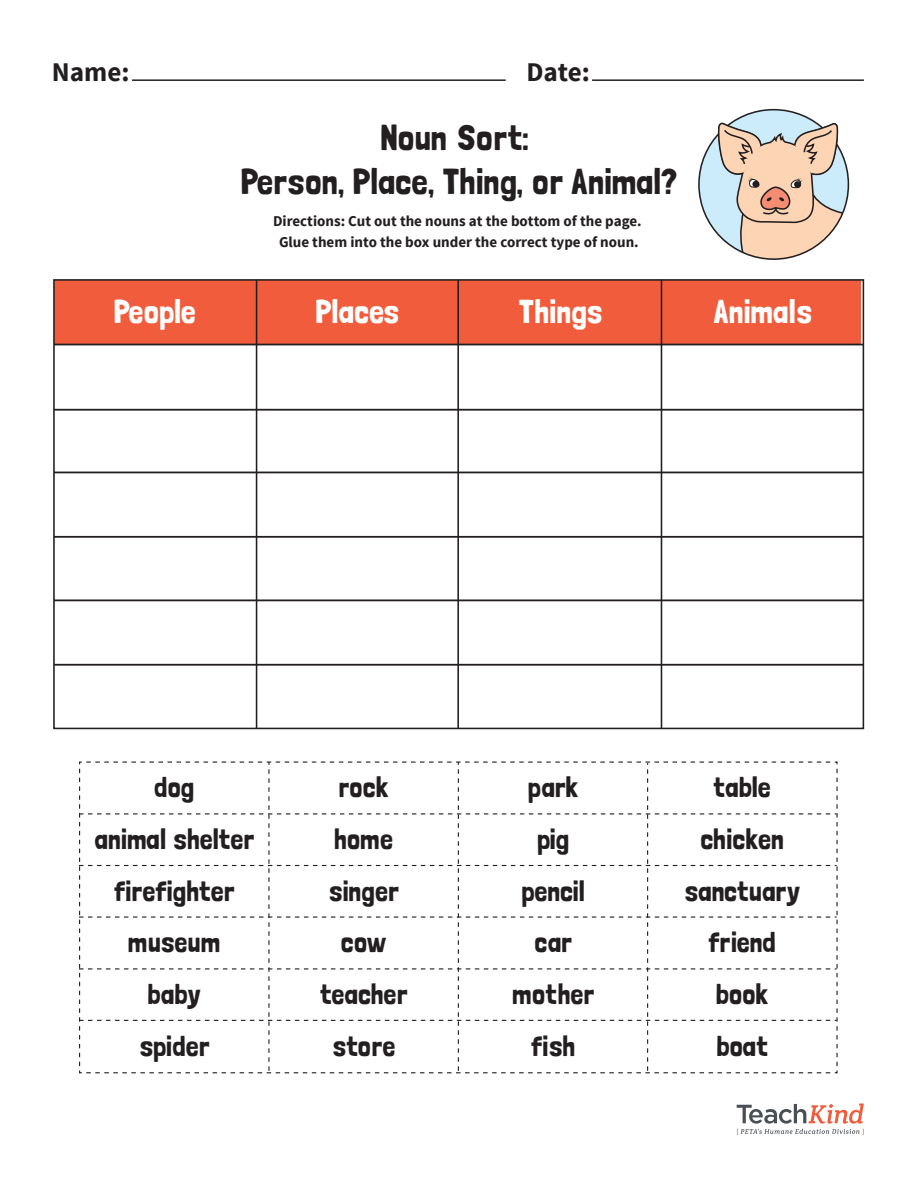
<style>
.page{position:relative;width:918px;height:1188px;background:#fff}
.page>*{position:absolute;margin:0;border:0;box-sizing:border-box;transform-origin:0 0}
.t1{font:36px/43.2px "Londrina Solid";color:#231f20;text-align:center}
.t2{font:33px "Londrina Solid";color:#fff}
.t3{font:28.5px/51.6px "Londrina Solid";color:#231f20;text-align:center}
.t4{font:700 27px "Source Sans Pro";color:#231f20}
.t5{font:700 15px/21px "Source Sans Pro";color:#231f20;text-align:center}
</style>
<div class="page">
<svg style="left:79px;top:761px;width:759px;height:313px"></svg>
<div style="left:54px;top:280px;width:807px;height:65px;background:#f15d3c"></div>
<div style="left:53px;top:279px;width:811px;height:450px;border:2px solid #231f20"></div>
<hr style="left:457px;top:280px;width:2px;height:448px;background:#231f20">
<hr style="left:256px;top:280px;width:1px;height:448px;background:#231f20">
<hr style="left:661px;top:280px;width:1px;height:448px;background:#231f20">
<hr style="left:54px;top:344px;width:809px;height:1px;background:#231f20">
<hr style="left:54px;top:409px;width:809px;height:2px;background:#231f20">
<hr style="left:54px;top:472px;width:809px;height:1px;background:#231f20">
<hr style="left:54px;top:536px;width:809px;height:2px;background:#231f20">
<hr style="left:54px;top:599px;width:809px;height:2px;background:#231f20">
<hr style="left:54px;top:664px;width:809px;height:2px;background:#231f20">
<hr style="left:132px;top:79px;width:374px;height:2px;background:#231f20">
<hr style="left:592px;top:79px;width:272px;height:2px;background:#231f20">
<div style="left:699px;top:110px;width:149px;height:149px;background:#ccecfb;border-radius:50%"></div>
<svg style="left:717px;top:79px;width:128px;height:180px"></svg>
<svg style="left:737px;top:1104px;width:127px;height:31px"></svg>
<p class="t4" style="left:52px;top:54px;width:79px">Name:</p>
<p class="t4" style="left:526px;top:54px;width:65px">Date:</p>
<p class="t1" style="left:241px;top:116px;width:438px">Noun Sort:<br>Person, Place, Thing, or Animal?</p>
<p class="t5" style="left:273px;top:211px;width:370px">Directions: Cut out the nouns at the bottom of the page.<br>Glue them into the box under the correct type of noun.</p>
<p class="t2" style="left:114px;top:292px;width:84px">People</p>
<p class="t2" style="left:315px;top:292px;width:85px">Places</p>
<p class="t2" style="left:519px;top:292px;width:85px">Things</p>
<p class="t2" style="left:713px;top:292px;width:100px">Animals</p>
<p class="t3" style="left:154px;top:761px;width:41px">dog</p>
<p class="t3" style="left:94px;top:813px;width:161px">animal shelter firefighter museum<br>baby</p>
<p class="t3" style="left:320px;top:761px;width:89px">rock home singer cow teacher</p>
<p class="t3" style="left:512px;top:761px;width:84px">park pig pencil car mother</p>
<p class="t3" style="left:684px;top:761px;width:118px">table chicken sanctuary friend book</p>
<p class="t3" style="left:139px;top:1020px;width:72px">spider</p>
<p class="t3" style="left:332px;top:1020px;width:65px">store</p>
<p class="t3" style="left:531px;top:1020px;width:46px">fish</p>
<p class="t3" style="left:716px;top:1020px;width:53px">boat</p>
</div>
